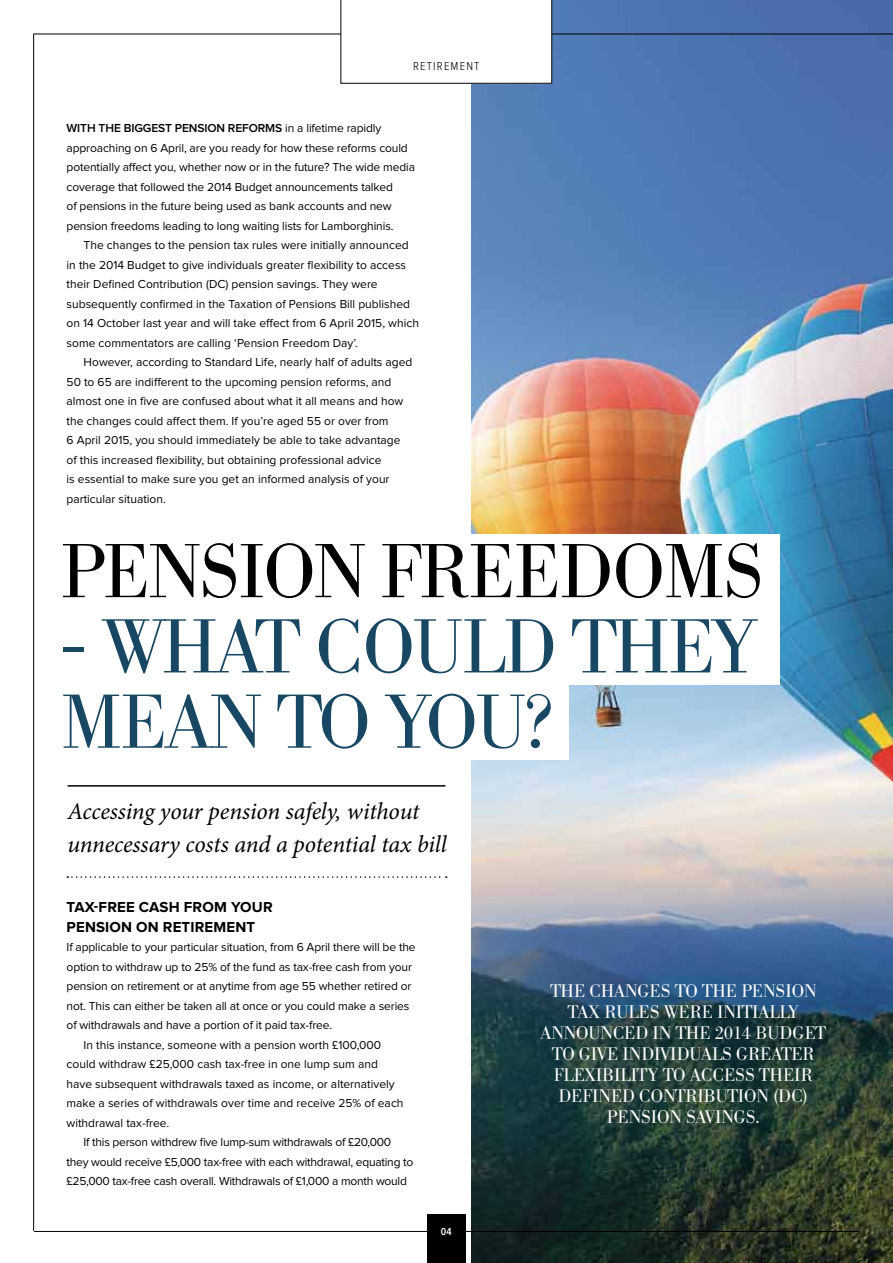
<style>
.page{position:relative;width:893px;height:1263px;background:#fff}
.page>*{position:absolute;margin:0;border:0;box-sizing:border-box;transform-origin:0 0}
.t1{font:300 75.3px/75.3px "Bodoni BE";letter-spacing:-.04em;color:#184763}
.t2{font:300 75.3px "Bodoni BE";letter-spacing:-.02em;color:#000}
.t3{font:italic 24px/33px "Minion Pro";letter-spacing:-.01em;color:#000}
.t4{font:300 18px "Bodoni BE";color:#fff}
.t5{font:300 18px "Bodoni BE";letter-spacing:-.02em;color:#fff}
.t6{font:300 18px "Bodoni BE";letter-spacing:-.04em;color:#fff}
.t7{font:700 15px/19.5px "Proxima Nova";letter-spacing:.01em;color:#000}
.t8{font:12px/19.5px "Proxima Nova";color:#000}
.t9{font:12px "Proxima Nova";letter-spacing:-.02em;color:#000}
.t10{font:600 12px "Proxima Nova";color:#000}
.t11{font:300 12px "Proxima Nova Cond";letter-spacing:.1em;color:#000}
.t12{font:600 10.5px "Proxima Nova Cond";color:#fff}
</style>
<div class="page">
<img style="left:472px;top:0;width:421px;height:1263px">
<div style="left:300px;top:534px;width:480px;height:151px;background:#fff"></div>
<div style="left:67px;top:685px;width:502px;height:75px;background:#fff"></div>
<hr style="left:34px;top:34px;width:859px;height:1px;background:#000">
<hr style="left:34px;top:1231px;width:825px;height:1px;background:#000">
<div style="left:427px;top:1214px;width:39px;height:49px;background:#000"></div>
<svg style="left:340px;top:0;width:212px;height:84px"></svg>
<hr style="left:33px;top:34px;width:1px;height:1196px;background:#000">
<svg style="left:67px;top:876px;width:380px;height:2px"></svg>
<hr style="left:68px;top:785px;width:377px;height:2px;background:#000">
<p class="t11" style="left:413px;top:60px;width:68px">RETIREMENT</p>
<p class="t10" style="left:67px;top:123px;width:18px">WITH</p>
<p class="t10" style="left:99px;top:123px;width:9px">THE</p>
<p class="t10" style="left:124px;top:123px;width:8px">BIGGEST</p>
<p class="t10" style="left:175px;top:123px;width:8px">PENSION</p>
<p class="t10" style="left:228px;top:123px;width:9px">REFORMS</p>
<p class="t8" style="left:67px;top:119px;width:350px;text-indent:219px">in a lifetime rapidly approaching on 6 April, are you ready for how these reforms could potentially affect you, whether now or in the future? The wide media coverage that followed the 2014 Budget announcements talked<br>of pensions in the future being used as bank accounts and new pension freedoms leading to long waiting lists for Lamborghinis.</p>
<p class="t8" style="left:67px;top:236px;width:354px;text-indent:17px">The changes to the pension tax rules were initially announced in the 2014 Budget to give individuals greater flexibility to access their Defined Contribution (DC) pension savings. They were subsequently confirmed in the Taxation of Pensions Bill published on 14 October last year and will take effect from 6 April 2015, which some commentators are calling ‘Pension Freedom Day’.</p>
<p class="t8" style="left:67px;top:353px;width:347px;text-indent:17px">H owever, according to Standard Life, nearly half of adults aged 50 to 65 are indifferent to the upcoming pension reforms, and almost one in five are confused about what it all means and how the changes could affect them. If you’re aged 55 or over from<br>6 April 2015, you should immediately be able to take advantage of this increased flexibility, but obtaining professional advice<br>is essential to make sure you get an informed analysis of your particular situation.</p>
<h1 class="t2" style="left:61px;top:529px;width:651px">PENSION FREEDOMS</h1>
<h1 class="t1" style="left:61px;top:611px;width:699px">- WHAT COULD THEY<br>MEAN TO YOU?</h1>
<h2 class="t3" style="left:67px;top:794px;width:381px">Accessing your pension safely, without unnecessary costs and a potential tax bill</h2>
<p class="t7" style="left:67px;top:898px;width:208px">TAX-FREE CASH FROM YOUR<br>PENSION ON RETIREMENT</p>
<p class="t8" style="left:67px;top:938px;width:351px">If applicable to your particular situation, from 6 April there will be the</p>
<p class="t8" style="left:67px;top:957px;width:347px">option to withdraw up to 25% of the fund as tax-free cash from your</p>
<p class="t8" style="left:67px;top:977px;width:346px">pension on retirement or at anytime from age 55 whether retired or</p>
<p class="t8" style="left:67px;top:996px;width:344px">not. This can either be taken all at once or you could make a series</p>
<p class="t8" style="left:67px;top:1016px;width:267px">of withdrawals and have a portion of it paid tax-free.</p>
<p class="t8" style="left:84px;top:1035px;width:299px">In this instance, someone with a pension worth £100,000</p>
<p class="t8" style="left:67px;top:1055px;width:313px">could withdraw £25,000 cash tax-free in one lump sum and</p>
<p class="t8" style="left:67px;top:1074px;width:330px">have subsequent withdrawals taxed as income, or alternatively</p>
<p class="t8" style="left:67px;top:1094px;width:338px">make a series of withdrawals over time and receive 25% of each</p>
<p class="t8" style="left:67px;top:1113px;width:104px">withdrawal tax-free.</p>
<p class="t9" style="left:84px;top:1137px;width:309px">If this person withdrew five lump-sum withdrawals of £20,000</p>
<p class="t9" style="left:67px;top:1156px;width:348px">they would receive £5,000 tax-free with each withdrawal, equating to</p>
<p class="t9" style="left:67px;top:1176px;width:342px">£25,000 tax-free cash overall. Withdrawals of £1,000 a month would</p>
<p class="t12" style="left:441px;top:1226px;width:12px">04</p>
<h3 class="t4" style="left:550px;top:980px;width:267px">THE CHANGES TO THE PENSION</h3>
<h3 class="t6" style="left:567px;top:1001px;width:233px">TAX RULES WERE INITIALLY</h3>
<h3 class="t4" style="left:540px;top:1022px;width:13px">ANN</h3>
<h3 class="t4" style="left:576px;top:1022px;width:252px">OUNCED IN THE 2014 BUDGET</h3>
<h3 class="t5" style="left:552px;top:1043px;width:264px">TO GIVE INDIVIDUALS GREATER</h3>
<h3 class="t5" style="left:554px;top:1064px;width:260px">FLEXIBI LITY TO ACCESS THEIR</h3>
<h3 class="t4" style="left:558px;top:1085px;width:251px">DEFINED CONTRIB UTION (DC)</h3>
<h3 class="t4" style="left:607px;top:1106px;width:154px">PENSION SAVINGS.</h3>
</div>
